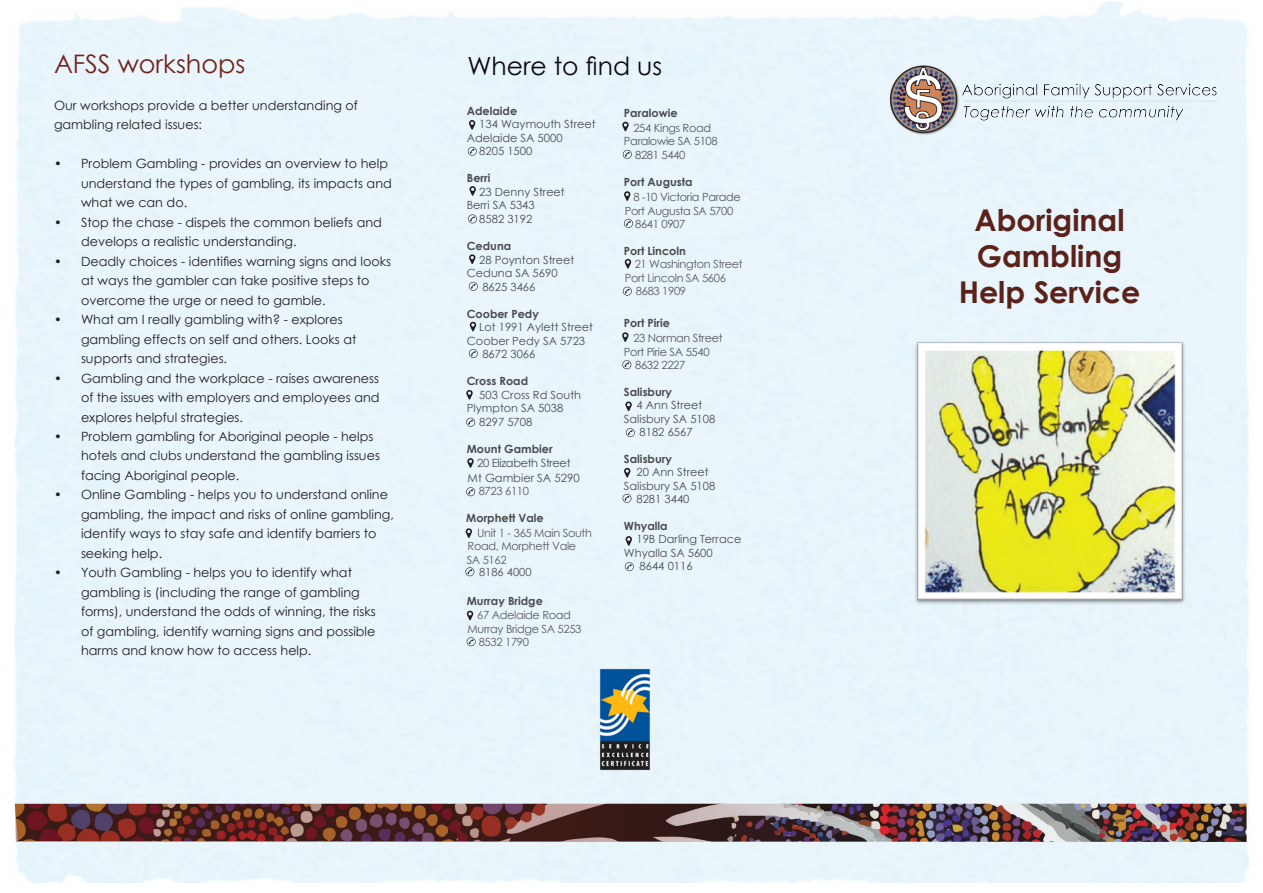
<style>
.page{position:relative;width:1263px;height:893px;background:#fff}
.page>*{position:absolute;margin:0;border:0;box-sizing:border-box;transform-origin:0 0}
.t1{font:700 30px "Century Gothic";color:#5b211a}
.t2{font:25.5px "Century Gothic";color:#72211a}
.t3{font:25.05px "Century Gothic";color:#0d090c}
.t4{font:12.75px/19.5px "Century Gothic";color:#231f20}
.t5{font:11.4px/14.5px "Century Gothic";letter-spacing:-.03em;color:#4b4c4d;text-align:center}
.t6{font:11.25px "Century Gothic";color:#4b4c4d}
.t7{font:700 11.25px "Century Gothic";color:#4b4c4d}
.t8{font:11.25px "Century Gothic";letter-spacing:-.03em;color:#57585a}
.t9{font:11.25px "Century Gothic";letter-spacing:-.03em;color:#5c5c5f}
.t10{font:11.25px "Century Gothic";letter-spacing:-.03em;color:#5a5a5d}
.t11{font:11.1px "Century Gothic";color:#4b4c4d}
</style>
<div class="page">
<img style="left:877px;top:54px;width:360px;height:92px">
<img style="left:1127px;top:804px;width:120px;height:38px">
<img style="left:15px;top:804px;width:1112px;height:38px">
<img style="left:911px;top:338px;width:277px;height:269px">
<img style="left:599px;top:667px;width:53px;height:104px">
<svg style="left:468px;top:120px;width:7px;height:10px"></svg>
<svg style="left:469px;top:322px;width:7px;height:9px"></svg>
<svg style="left:468px;top:147px;width:9px;height:9px"></svg>
<svg style="left:469px;top:186px;width:7px;height:10px"></svg>
<svg style="left:468px;top:254px;width:7px;height:10px"></svg>
<svg style="left:469px;top:282px;width:9px;height:9px"></svg>
<svg style="left:468px;top:214px;width:9px;height:9px"></svg>
<svg style="left:469px;top:349px;width:9px;height:9px"></svg>
<svg style="left:465px;top:528px;width:7px;height:10px"></svg>
<svg style="left:623px;top:191px;width:7px;height:10px"></svg>
<svg style="left:624px;top:259px;width:7px;height:9px"></svg>
<svg style="left:625px;top:536px;width:7px;height:10px"></svg>
<svg style="left:465px;top:567px;width:9px;height:9px"></svg>
<svg style="left:624px;top:219px;width:9px;height:9px"></svg>
<svg style="left:623px;top:286px;width:9px;height:10px"></svg>
<svg style="left:623px;top:468px;width:7px;height:9px"></svg>
<svg style="left:622px;top:494px;width:9px;height:9px"></svg>
<svg style="left:466px;top:390px;width:7px;height:10px"></svg>
<svg style="left:466px;top:417px;width:9px;height:10px"></svg>
<svg style="left:621px;top:332px;width:7px;height:10px"></svg>
<svg style="left:622px;top:360px;width:9px;height:9px"></svg>
<svg style="left:622px;top:122px;width:7px;height:9px"></svg>
<svg style="left:625px;top:401px;width:7px;height:10px"></svg>
<svg style="left:467px;top:458px;width:7px;height:10px"></svg>
<svg style="left:626px;top:428px;width:9px;height:9px"></svg>
<svg style="left:625px;top:562px;width:9px;height:9px"></svg>
<svg style="left:466px;top:487px;width:9px;height:9px"></svg>
<svg style="left:623px;top:150px;width:9px;height:9px"></svg>
<svg style="left:466px;top:610px;width:7px;height:10px"></svg>
<svg style="left:467px;top:637px;width:9px;height:9px"></svg>
<p class="t2" style="left:54px;top:46px;width:193px">AFSS workshops</p>
<p class="t4" style="left:54px;top:95px;width:305px">Our workshops provide a better understanding of gambling related issues:</p>
<p class="t4" style="left:81px;top:154px;width:312px;text-indent:-27px">• Problem Gambling - provides an overview to help understand the types of gambling, its impacts and what we can do.</p>
<p class="t4" style="left:81px;top:212px;width:302px;text-indent:-27px">• Stop the chase - dispels the common beliefs and develops a realistic understanding.</p>
<p class="t4" style="left:81px;top:251px;width:312px;text-indent:-27px">• Deadly choices - identifies warning signs and looks at ways the gambler can take positive steps to overcome the urge or need to gamble.</p>
<p class="t4" style="left:81px;top:310px;width:277px;text-indent:-27px">• What am I really gambling with? - explores gambling effects on self and others. Looks at supports and strategies.</p>
<p class="t4" style="left:81px;top:368px;width:300px;text-align:justify;text-indent:-27px">• Gambling and the workplace - raises awareness of the issues with employers and employees and explores helpful strategies.</p>
<p class="t4" style="left:81px;top:426px;width:300px;text-indent:-27px">• Problem gambling for Aboriginal people - helps hotels and clubs understand the gambling issues facing Aboriginal people.</p>
<p class="t4" style="left:81px;top:485px;width:314px;text-indent:-27px">• Online Gambling - helps you to understand online gambling, the impact and risks of online gambling, identify ways to stay safe and identify barriers to seeking help.</p>
<p class="t4" style="left:81px;top:563px;width:296px;text-indent:-27px">• Youth Gambling - helps you to identify what gambling is (including the range of gambling forms), understand the odds of winning, the risks of gambling, identify warning signs and possible harms and know how to access help.</p>
<h3 class="t3" style="left:467px;top:49px;width:196px">Where to find us</h3>
<p class="t7" style="left:467px;top:102px;width:52px">Adelaide</p>
<p class="t6" style="left:479px;top:116px;width:118px">134 Waymouth Street</p>
<p class="t6" style="left:467px;top:130px;width:97px">Adelaide SA 5000</p>
<p class="t6" style="left:479px;top:143px;width:55px">8205 1500</p>
<p class="t7" style="left:467px;top:170px;width:25px">Berri</p>
<p class="t6" style="left:479px;top:184px;width:87px">23 Denny Street</p>
<p class="t6" style="left:467px;top:197px;width:69px">Berri SA 5343</p>
<p class="t6" style="left:479px;top:211px;width:55px">8582 3192</p>
<p class="t7" style="left:467px;top:237px;width:46px">Ceduna</p>
<p class="t6" style="left:479px;top:252px;width:97px">28 Poynton Street</p>
<p class="t6" style="left:467px;top:265px;width:92px">Ceduna SA 5690</p>
<p class="t6" style="left:482px;top:279px;width:55px">8625 3466</p>
<p class="t7" style="left:467px;top:305px;width:74px">Coober Pedy</p>
<p class="t6" style="left:479px;top:319px;width:115px">Lot 1991 Aylett Street</p>
<p class="t6" style="left:467px;top:333px;width:120px">Coober Pedy SA 5723</p>
<p class="t6" style="left:482px;top:346px;width:55px">8672 3066</p>
<p class="t7" style="left:467px;top:373px;width:63px">Cross Road</p>
<p class="t6" style="left:479px;top:387px;width:103px">503 Cross Rd South</p>
<p class="t6" style="left:467px;top:400px;width:98px">Plympton SA 5038</p>
<p class="t6" style="left:479px;top:414px;width:55px">8297 5708</p>
<p class="t7" style="left:467px;top:440px;width:87px">Mount Gambier</p>
<p class="t5" style="left:468px;top:456px;width:114px">20 Elizabeth Street<br>Mt Gambier SA 5290</p>
<p class="t10" style="left:479px;top:483px;width:52px">8723 6110</p>
<p class="t7" style="left:466px;top:510px;width:79px">Morphett Vale</p>
<p class="t9" style="left:477px;top:525px;width:116px">Unit 1 - 365 Main South</p>
<p class="t10" style="left:468px;top:538px;width:110px">Road, Morphett Vale</p>
<p class="t9" style="left:467px;top:552px;width:41px">SA 5162</p>
<p class="t11" style="left:479px;top:565px;width:54px">8186 4000</p>
<p class="t7" style="left:467px;top:592px;width:78px">Murray Bridge</p>
<p class="t9" style="left:477px;top:607px;width:95px">67 Adelaide Road</p>
<p class="t9" style="left:468px;top:621px;width:115px">Murray Bridge SA 5253</p>
<p class="t9" style="left:479px;top:634px;width:52px">8532 1790</p>
<p class="t7" style="left:624px;top:104px;width:55px">Paralowie</p>
<p class="t8" style="left:633px;top:120px;width:79px">254 Kings Road</p>
<p class="t8" style="left:624px;top:133px;width:95px">Paralowie SA 5108</p>
<p class="t8" style="left:635px;top:147px;width:52px">8281 5440</p>
<p class="t7" style="left:624px;top:174px;width:70px">Port Augusta</p>
<p class="t8" style="left:633px;top:189px;width:109px">8 -10 Victoria Parade</p>
<p class="t8" style="left:625px;top:203px;width:110px">Port Augusta SA 5700</p>
<p class="t8" style="left:635px;top:216px;width:52px">8641 0907</p>
<p class="t7" style="left:624px;top:242px;width:63px">Port Lincoln</p>
<p class="t9" style="left:635px;top:256px;width:110px">21 Washington Street</p>
<p class="t9" style="left:625px;top:270px;width:103px">Port Lincoln SA 5606</p>
<p class="t9" style="left:636px;top:283px;width:52px">8683 1909</p>
<p class="t7" style="left:624px;top:315px;width:48px">Port Pirie</p>
<p class="t8" style="left:633px;top:330px;width:91px">23 Norman Street</p>
<p class="t8" style="left:624px;top:344px;width:87px">Port Pirie SA 5540</p>
<p class="t8" style="left:635px;top:357px;width:52px">8632 2227</p>
<p class="t7" style="left:624px;top:383px;width:50px">Salisbury</p>
<p class="t6" style="left:636px;top:397px;width:67px">4 Ann Street</p>
<p class="t6" style="left:624px;top:411px;width:93px">Salisbury SA 5108</p>
<p class="t6" style="left:640px;top:424px;width:55px">8182 6567</p>
<p class="t7" style="left:624px;top:450px;width:50px">Salisbury</p>
<p class="t6" style="left:636px;top:464px;width:74px">20 Ann Street</p>
<p class="t6" style="left:624px;top:478px;width:93px">Salisbury SA 5108</p>
<p class="t6" style="left:636px;top:491px;width:55px">8281 3440</p>
<p class="t7" style="left:624px;top:517px;width:45px">Whyalla</p>
<p class="t6" style="left:636px;top:532px;width:106px">19B Darling Terrace</p>
<p class="t6" style="left:624px;top:545px;width:90px">Whyalla SA 5600</p>
<p class="t6" style="left:640px;top:558px;width:55px">8644 0116</p>
<p class="t1" style="left:974px;top:197px;width:152px">Aboriginal</p>
<p class="t1" style="left:977px;top:233px;width:147px">Gambling</p>
<p class="t1" style="left:959px;top:269px;width:183px">Help Service</p>
</div>
